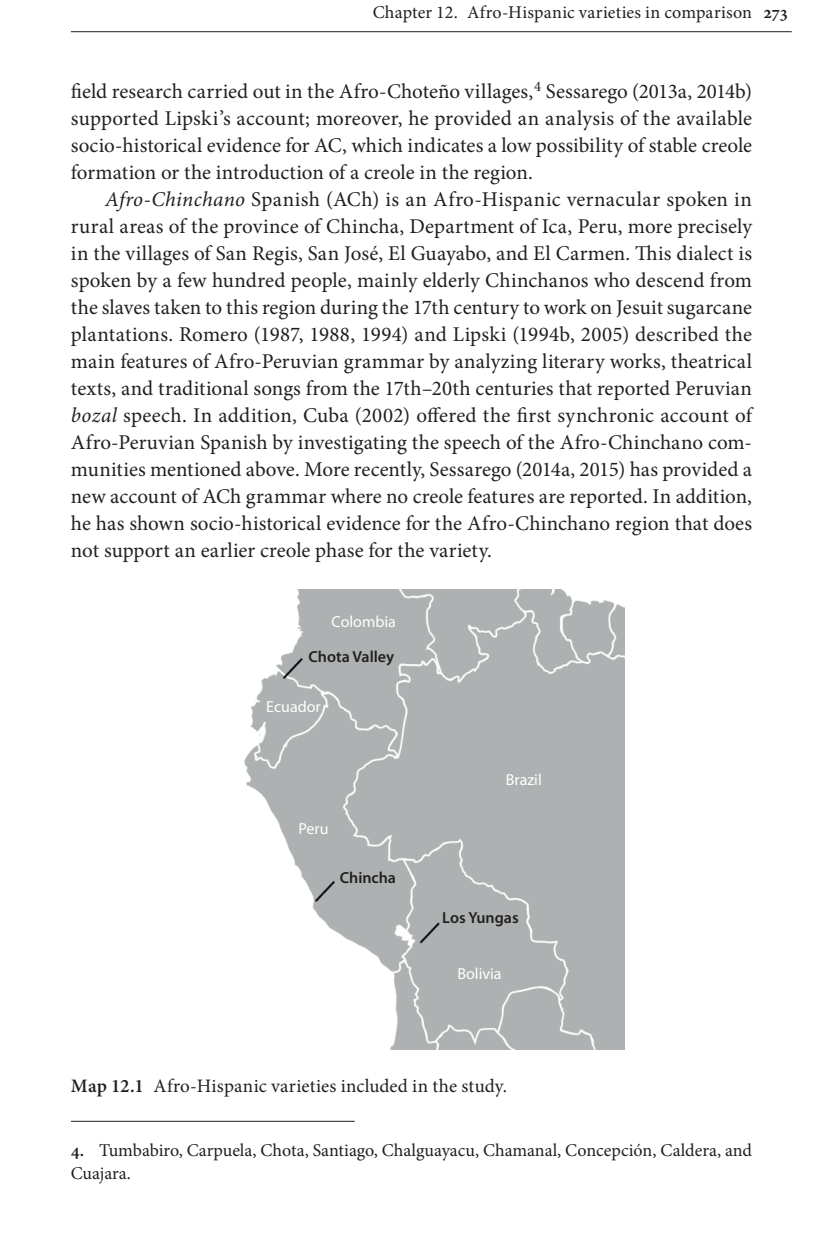
<style>
.page{position:relative;width:823px;height:1234px;background:#fff}
.page>*{position:absolute;margin:0;border:0;box-sizing:border-box;transform-origin:0 0}
.t1{font:21px/27px "Minion Pro";color:#231f20;text-align:justify}
.t2{font:19px "Minion Pro";letter-spacing:.01em;color:#231f20}
.t3{font:18px/23px "Minion Pro";color:#231f20}
.t4{font:16px "Myriad Pro";color:#fff}
.t5{font:600 16px "Myriad Pro";color:#231f20}
.s1{font-weight:600}
.s2{font-style:italic}
</style>
<div class="page">
<hr style="left:71px;top:31px;width:720px;height:1px;background:#231f20">
<img style="left:244px;top:589px;width:380px;height:460px">
<hr style="left:71px;top:1120px;width:283px;height:1px;background:#231f20">
<p class="t3" style="left:372px;top:1px;width:416px">Chapter 12. Afro-Hispanic varieties in comparison <span class="s1">273</span></p>
<p class="t1" style="left:71px;top:78px;width:682px">field research carried out in the Afro-Choteño villages,<sup>4</sup> Sessarego (2013a, 2014b) supported Lipski’s account; moreover, he provided an analysis of the available socio-historical evidence for AC, which indicates a low possibility of stable creole formation or the introduction of a creole in the region.</p>
<p class="t1" style="left:71px;top:186px;width:682px;text-indent:34px"><span class="s2">Afro-Chinchano</span> Spanish (ACh) is an Afro-Hispanic vernacular spoken in rural areas of the province of Chincha, Department of Ica, Peru, more precisely in the villages of San Regis, San José, El Guayabo, and El Carmen. This dialect is spoken by a few hundred people, mainly elderly Chinchanos who descend from the slaves taken to this region during the 17th century to work on Jesuit sugarcane plantations. Romero (1987, 1988, 1994) and Lipski (1994b, 2005) described the main features of Afro-Peruvian grammar by analyzing literary works, theatrical texts, and traditional songs from the 17th–20th centuries that reported Peruvian <span class="s2">bozal</span> speech. In addition, Cuba (2002) offered the first synchronic account of Afro-Peruvian Spanish by investigating the speech of the Afro-Chinchano com&shy;munities mentioned above. More recently, Sessarego (2014a, 2015) has provided a new account of ACh grammar where no creole features are reported. In addition, he has shown socio-historical evidence for the Afro-Chinchano region that does not support an earlier creole phase for the variety.</p>
<p class="t4" style="left:331px;top:611px;width:66px">Colombia</p>
<p class="t5" style="left:308px;top:646px;width:87px">Chota Valley</p>
<p class="t4" style="left:266px;top:697px;width:56px">Ecuador</p>
<p class="t4" style="left:298px;top:818px;width:32px">Peru</p>
<p class="t5" style="left:339px;top:867px;width:58px">Chincha</p>
<p class="t4" style="left:505px;top:769px;width:37px">Brazil</p>
<p class="t5" style="left:442px;top:907px;width:78px">Los Yungas</p>
<p class="t4" style="left:457px;top:963px;width:46px">Bolivia</p>
<p class="t2" style="left:71px;top:1072px;width:437px"><span class="s1">Map 12.1</span> Afro-Hispanic varieties included in the study.</p>
<p class="t3" style="left:71px;top:1138px;width:682px"><span class="s1">4.</span> Tumbabiro, Carpuela, Chota, Santiago, Chalguayacu, Chamanal, Concepción, Caldera, and<br>Cuajara.</p>
</div>
